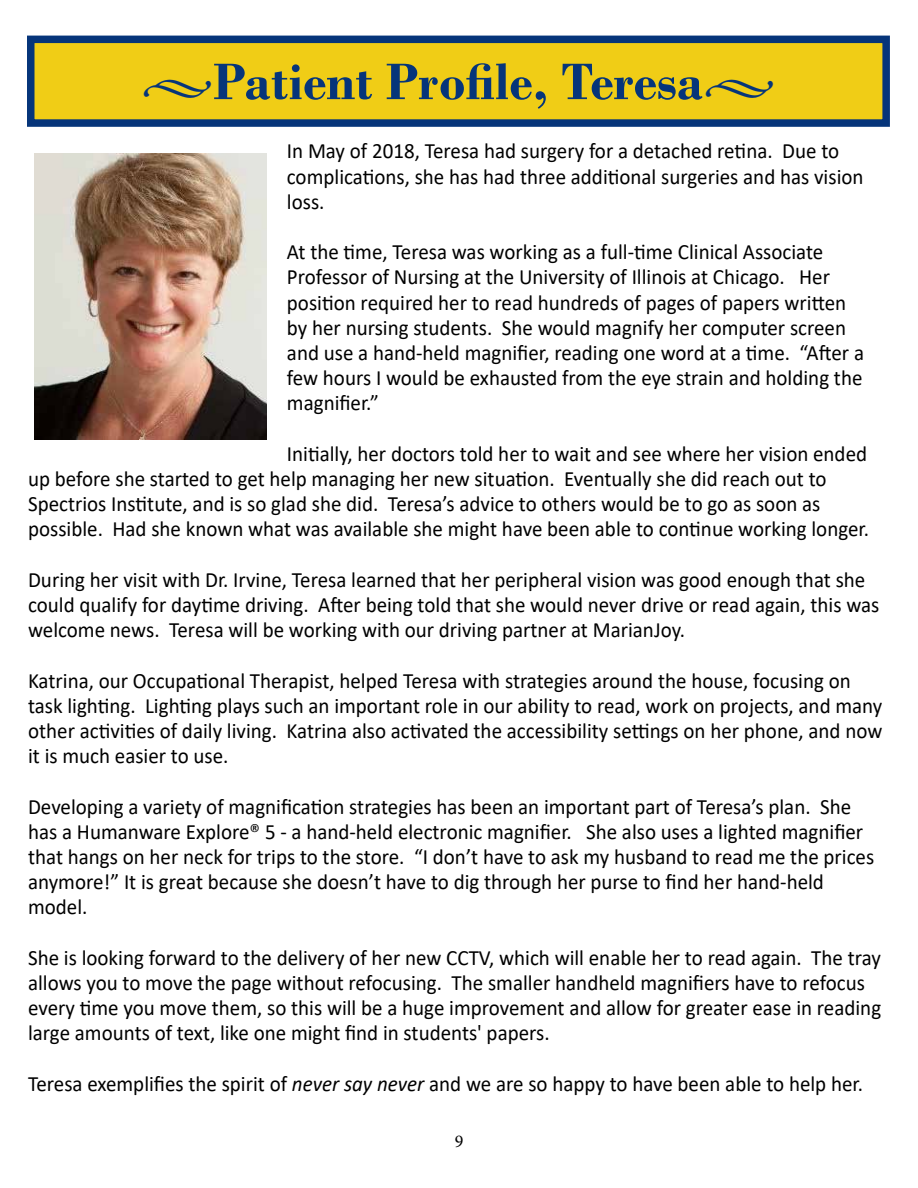
<style>
.page{position:relative;width:918px;height:1188px;background:#fff}
.page>*{position:absolute;margin:0;border:0;box-sizing:border-box;transform-origin:0 0}
.t1{font:700 54px "Bodoni";color:#06357a}
.t2{font:21.9px/25.2px "Calibri";color:#000;scale:.96 1}
.t3{font:18px "Minion Pro";color:#000}
.s1{font-family:"Minion Pro";font-weight:400;font-size:45px}
.s2{font-style:italic}
</style>
<div class="page">
<div style="left:31px;top:39px;width:855px;height:84px;background:#f0cd16"></div>
<div style="left:27px;top:36px;width:863px;height:91px;border:8px solid #06357a"></div>
<img style="left:34px;top:153px;width:233px;height:287px">
<h1 class="t1" style="left:141px;top:50px;width:636px"><span class="s1">•</span>Patient Profile, Teresa<span class="s1">•</span></h1>
<p class="t2" style="left:287px;top:138px;width:602px">In May of 2018, Teresa had surgery for a detached retina. Due to complications, she has had three additional surgeries and has vision loss.</p>
<p class="t2" style="left:287px;top:239px;width:603px">At the time, Teresa was working as a full-time Clinical Associate Professor of Nursing at the University of Illinois at Chicago. Her position required her to read hundreds of pages of papers written by her nursing students. She would magnify her computer screen and use a hand-held magnifier, reading one word at a time. “After a few hours I would be exhausted from the eye strain and holding the magnifier.”</p>
<p class="t2" style="left:28px;top:440px;width:878px;text-indent:259px">Initially, her doctors told her to wait and see where her vision ended up before she started to get help managing her new situation. Eventually she did reach out to Spectrios Institute, and is so glad she did. Teresa’s advice to others would be to go as soon as possible. Had she known what was available she might have been able to continue working longer.</p>
<p class="t2" style="left:28px;top:566px;width:888px">During her visit with Dr. Irvine, Teresa learned that her peripheral vision was good enough that she could qualify for daytime driving. After being told that she would never drive or read again, this was welcome news. Teresa will be working with our driving partner at MarianJoy.</p>
<p class="t2" style="left:28px;top:667px;width:891px">Katrina, our Occupational Therapist, helped Teresa with strategies around the house, focusing on task lighting. Lighting plays such an important role in our ability to read, work on projects, and many other activities of daily living. Katrina also activated the accessibility settings on her phone, and now it is much easier to use.</p>
<p class="t2" style="left:28px;top:793px;width:883px">Developing a variety of magnification strategies has been an important part of Teresa’s plan. She has a Humanware Explore® 5 - a hand-held electronic magnifier. She also uses a lighted magnifier that hangs on her neck for trips to the store. “I don’t have to ask my husband to read me the prices anymore!” It is great because she doesn’t have to dig through her purse to find her hand-held model.</p>
<p class="t2" style="left:28px;top:944px;width:890px">She is looking forward to the delivery of her new CCTV, which will enable her to read again. The tray allows you to move the page without refocusing. The smaller handheld magnifiers have to refocus every time you move them, so this will be a huge improvement and allow for greater ease in reading large amounts of text, like one might find in students' papers.</p>
<p class="t2" style="left:28px;top:1070px;width:871px">Teresa exemplifies the spirit of <span class="s2">never say never</span> and we are so happy to have been able to help her.</p>
<p class="t3" style="left:455px;top:1129px;width:10px">9</p>
</div>
